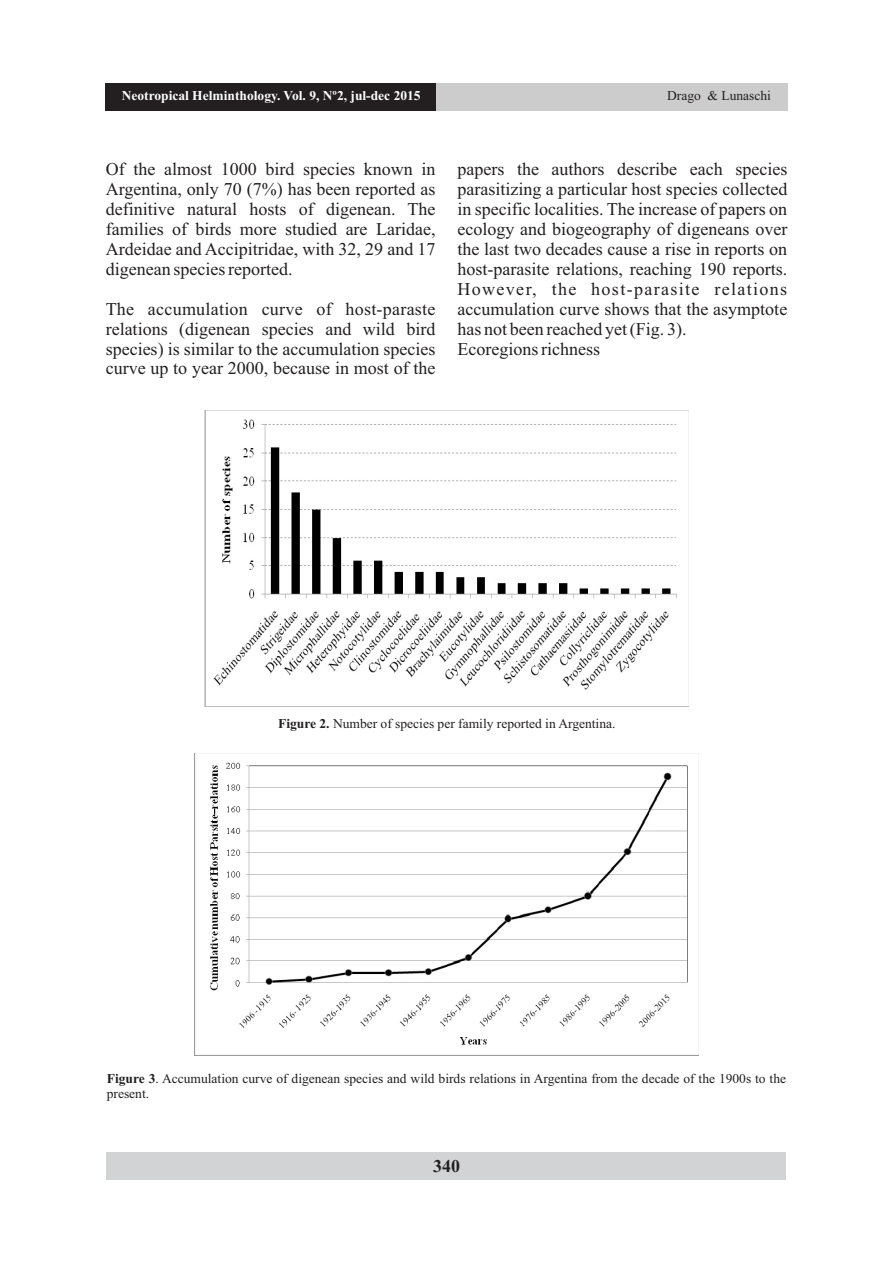
<style>
.page{position:relative;width:893px;height:1263px;background:#fff}
.page>*{position:absolute;margin:0;border:0;box-sizing:border-box;transform-origin:0 0}
.t1{font:18px/20px "Times New Roman";color:#231f20;text-align:justify}
.t2{font:700 18px "Times New Roman";color:#231f20}
.t3{font:13.5px/15px "Times New Roman";color:#231f20}
.t4{font:700 13.5px "Times New Roman";color:#fff}
.s1{font-weight:700}
</style>
<div class="page">
<div style="left:107px;top:1152px;width:679px;height:28px;background:#d1d3d4"></div>
<div style="left:106px;top:83px;width:681px;height:28px;background:#ccc"></div>
<div style="left:106px;top:83px;width:330px;height:28px;background:#231f20"></div>
<img style="left:204px;top:410px;width:485px;height:296px">
<img style="left:195px;top:753px;width:504px;height:303px">
<p class="t4" style="left:122px;top:91px;width:300px">Neotropical Helminthology. Vol. 9, Nº2, jul-dec 2015</p>
<p class="t3" style="left:667px;top:89px;width:105px">Drago &amp; Lunaschi</p>
<p class="t1" style="left:106px;top:161px;width:331px">Of the almost 1000 bird species known in Argentina, only 70 (7%) has been reported as definitive natural hosts of digenean. The families of birds more studied are Laridae, Ardeidae and Accipitridae, with 32, 29 and 17 digenean species reported.</p>
<p class="t1" style="left:106px;top:300px;width:331px">The accumulation curve of host-paraste relations (digenean species and wild bird species) is similar to the accumulation species curve up to year 2000, because in most of the</p>
<p class="t1" style="left:457px;top:161px;width:331px;text-align:left">papers the authors describe each species parasitizing a particular host species collected in specific localities. The increase of papers on ecology and biogeography of digeneans over the last two decades cause a rise in reports on host-parasite relations, reaching 190 reports.<br>However, the host-parasite relations accumulation curve shows that the asymptote has not been reached yet (Fig. 3).<br>Ecoregions richness</p>
<p class="t3" style="left:278px;top:718px;width:339px"><span class="s1">Figure 2.</span> Number of species per family reported in Argentina.</p>
<p class="t3" style="left:107px;top:1072px;width:681px"><span class="s1">Figure 3</span>. Accumulation curve of digenean species and wild birds relations in Argentina from the decade of the 1900s to the present.</p>
<p class="t2" style="left:433px;top:1160px;width:28px">340</p>
</div>
